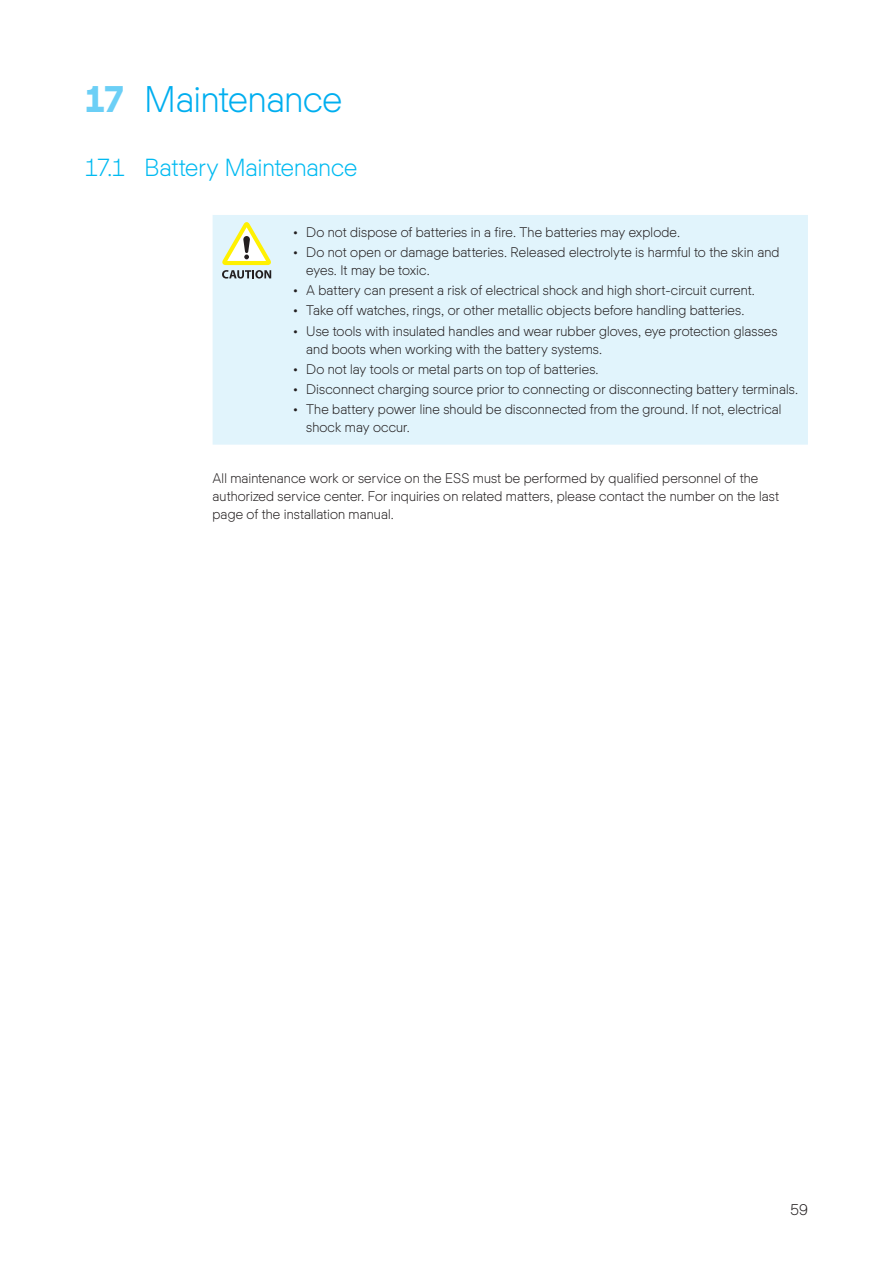
<style>
.page{position:relative;width:893px;height:1263px;background:#fff}
.page>*{position:absolute;margin:0;border:0;box-sizing:border-box;transform-origin:0 0}
.t1{font:36px "Actual L";letter-spacing:-.005em;color:#00aeef}
.t2{font:24px "Actual L";letter-spacing:-.005em;color:#00baf1}
.t3{font:15px "Actual L";color:#231f20}
.t4{font:13.5px/18px "Actual L";letter-spacing:.01em;color:#231f20}
.s1{font-family:"Actual B";color:#6bcff6}
</style>
<div class="page">
<div style="left:213px;top:215px;width:595px;height:230px;background:#e1f4fc"></div>
<svg style="left:221px;top:221px;width:51px;height:58px"></svg>
<h1 class="t1" style="left:85px;top:79px;width:259px"><span class="s1">17</span> Maintenance</h1>
<h2 class="t2" style="left:85px;top:155px;width:274px">17.1 Battery Maintenance</h2>
<p class="t4" style="left:293px;top:223px;width:388px">• Do not dispose of batteries in a fire. The batteries may explode.</p>
<p class="t4" style="left:306px;top:243px;width:475px;text-indent:-13px">• Do not open or damage batteries. Released electrolyte is harmful to the skin and eyes. It may be toxic.</p>
<p class="t4" style="left:293px;top:281px;width:463px">• A battery can present a risk of electrical shock and high short-circuit current.</p>
<p class="t4" style="left:293px;top:302px;width:453px">• Take off watches, rings, or other metallic objects before handling batteries.</p>
<p class="t4" style="left:306px;top:322px;width:473px;text-indent:-13px">• Use tools with insulated handles and wear rubber gloves, eye protection glasses and boots when working with the battery systems.</p>
<p class="t4" style="left:293px;top:360px;width:307px">• Do not lay tools or metal parts on top of batteries.</p>
<p class="t4" style="left:293px;top:380px;width:506px">• Disconnect charging source prior to connecting or disconnecting battery terminals.</p>
<p class="t4" style="left:306px;top:400px;width:477px;text-indent:-13px">• The battery power line should be disconnected from the ground. If not, electrical shock may occur.</p>
<p class="t4" style="left:213px;top:469px;width:568px">All maintenance work or service on the ESS must be performed by qualified personnel of the authorized service center. For inquiries on related matters, please contact the number on the last page of the installation manual.</p>
<p class="t3" style="left:790px;top:1201px;width:19px">59</p>
</div>
